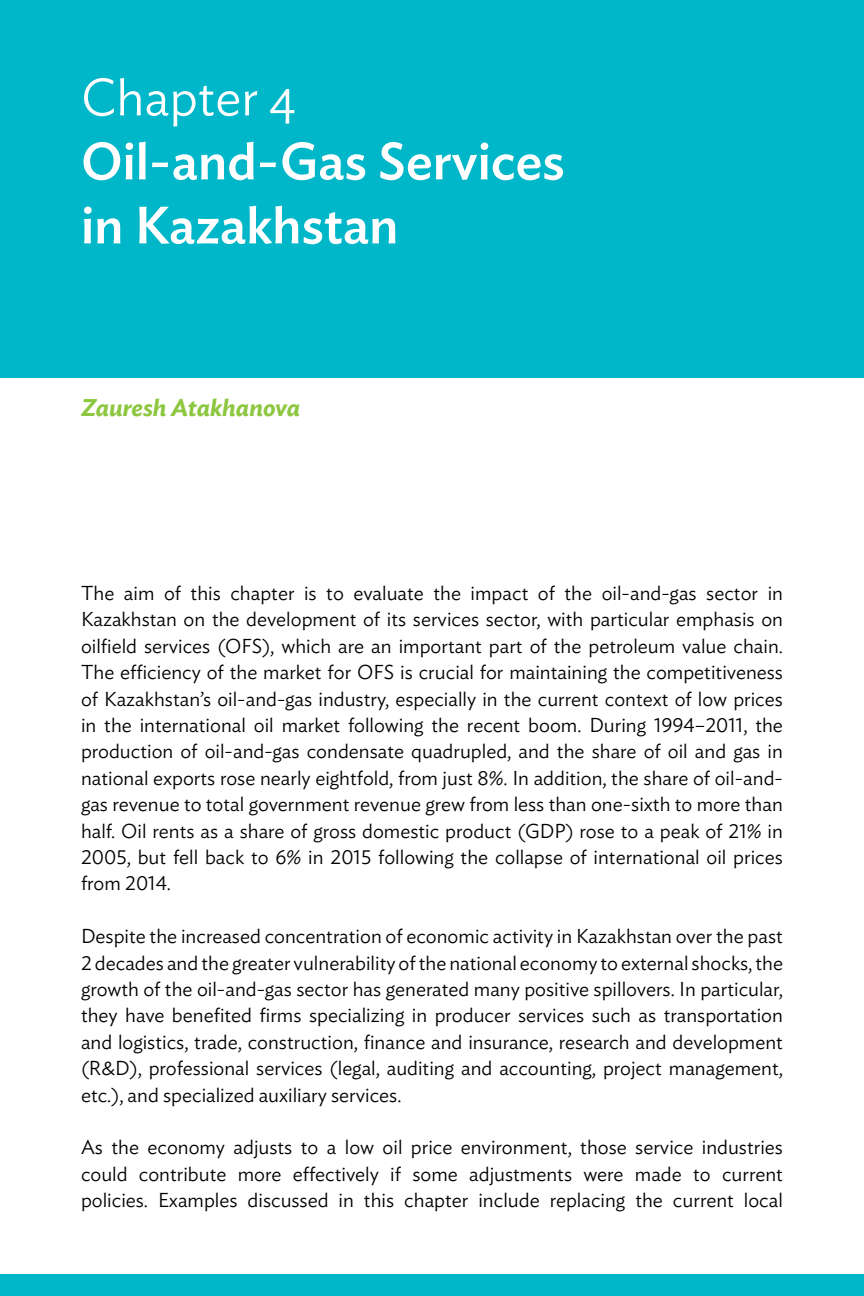
<style>
.page{position:relative;width:864px;height:1296px;background:#fff}
.page>*{position:absolute;margin:0;border:0;box-sizing:border-box;transform-origin:0 0}
.t1{font:500 52px/64px "Ideal Sans";color:#fff}
.t2{font:300 52px "Ideal Sans";color:#fff}
.t3{font:italic 600 24px "Ideal Sans";color:#8dc63f}
.t4{font:300 20px/26.4px "Ideal Sans";color:#000;text-align:justify}
</style>
<div class="page">
<div style="left:0;top:1275px;width:864px;height:21px;background:#00b6c9"></div>
<div style="left:0;top:0;width:864px;height:377px;background:#00b6c9"></div>
<h1 class="t2" style="left:81px;top:57px;width:216px">Chapter 4</h1>
<h1 class="t1" style="left:81px;top:125px;width:485px">Oil-and-Gas Services in Kazakhstan</h1>
<p class="t3" style="left:81px;top:389px;width:221px">Zauresh Atakhanova</p>
<p class="t4" style="left:81px;top:578px;width:704px">The aim of this chapter is to evaluate the impact of the oil-and-gas sector in Kazakhstan on the development of its services sector, with particular emphasis on oilfield services (OFS), which are an important part of the petroleum value chain.<br>The efficiency of the market for OFS is crucial for maintaining the competitiveness of Kazakhstan’s oil-and-gas industry, especially in the current context of low prices in the international oil market following the recent boom. During 1994–2011, the production of oil-and-gas condensate quadrupled, and the share of oil and gas in national exports rose nearly eightfold, from just 8%. In addition, the share of oil-and&shy;gas revenue to total government revenue grew from less than one-sixth to more than half. Oil rents as a share of gross domestic product (GDP) rose to a peak of 21% in 2005, but fell back to 6% in 2015 following the collapse of international oil prices from 2014.</p>
<p class="t4" style="left:81px;top:921px;width:704px">Despite the increased concentration of economic activity in Kazakhstan over the past 2 decades and the greater vulnerability of the national economy to external shocks, the growth of the oil-and-gas sector has generated many positive spillovers. In particular, they have benefited firms specializing in producer services such as transportation and logistics, trade, construction, finance and insurance, research and development (R&amp;D), professional services (legal, auditing and accounting, project management, etc.), and specialized auxiliary services.</p>
<p class="t4" style="left:81px;top:1133px;width:704px">As the economy adjusts to a low oil price environment, those service industries could contribute more effectively if some adjustments were made to current policies. Examples discussed in this chapter include replacing the current local</p>
</div>
